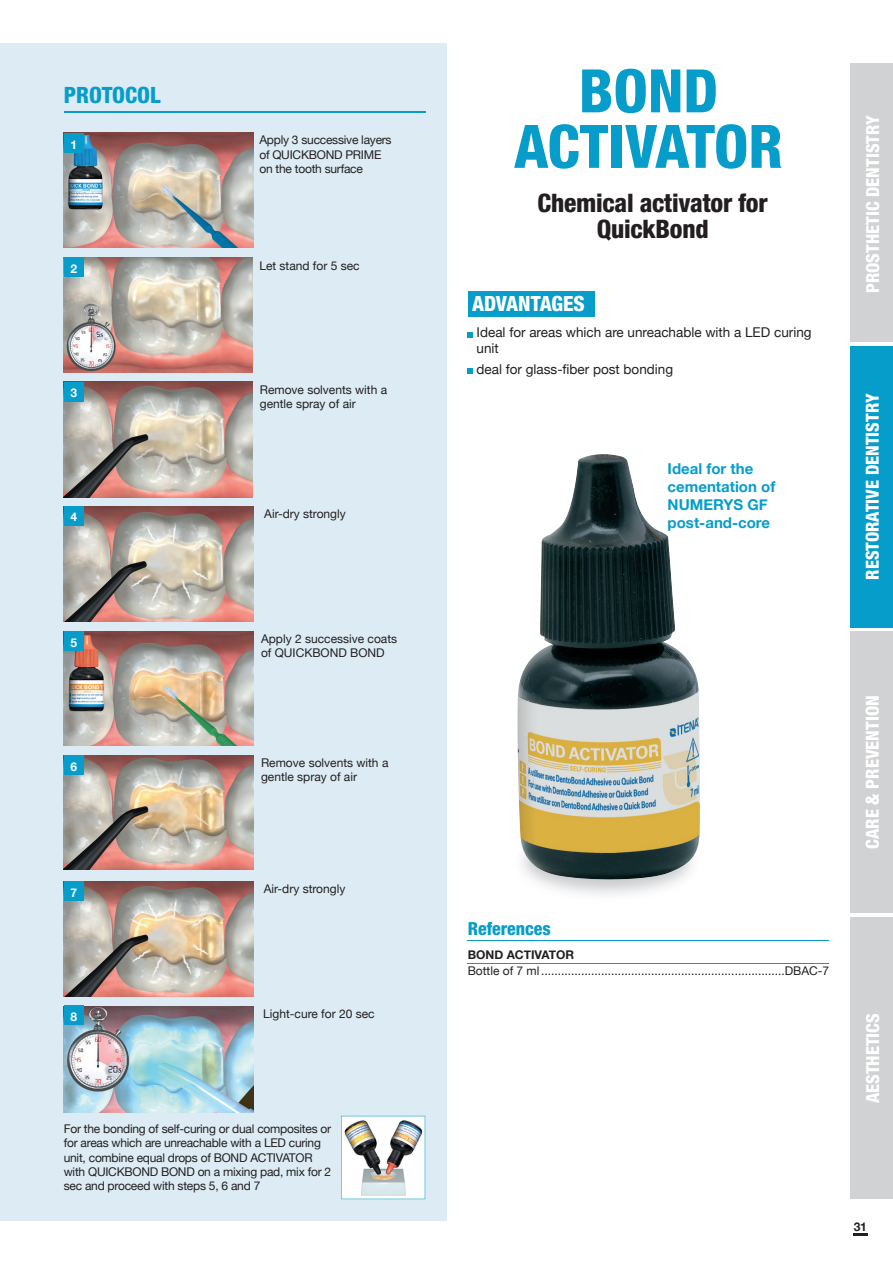
<style>
.page{position:relative;width:893px;height:1263px;background:#fff}
.page>*{position:absolute;margin:0;border:0;box-sizing:border-box;transform-origin:0 0}
.t1{font:800 condensed 60px/55.5px "Helvetica Neue";color:#079dca;text-align:center}
.t2{font:800 condensed 25.5px/25.5px "Helvetica Neue";letter-spacing:-.01em;color:#231f20;text-align:center}
.t3{font:800 condensed 22.5px "Helvetica Neue";color:#079dca}
.t4{font:800 condensed 21px "Helvetica Neue";color:#fff}
.t5{font:800 condensed 18px "Helvetica Neue";color:#fff}
.t6{font:800 condensed 18px "Helvetica Neue";color:#079dca}
.t7{font:700 15px/18px "Helvetica Neue";color:#079dca}
.t8{font:13.5px/16.2px "Helvetica Neue";color:#231f20}
.t9{font:12px/14.2px "Helvetica Neue";color:#231f20}
.t10{font:12px/14.2px "Helvetica Neue";letter-spacing:-.02em;color:#231f20}
.t11{font:700 12px "Helvetica Neue";color:#231f20}
.t12{font:700 12px "Helvetica Neue";color:#fff}
</style>
<div class="page">
<svg style="left:853px;top:1234px;width:14px;height:2px"></svg>
<div style="left:850px;top:64px;width:43px;height:278px;background:#d1d2d4"></div>
<div style="left:850px;top:632px;width:43px;height:281px;background:#d1d2d4"></div>
<div style="left:850px;top:917px;width:43px;height:282px;background:#d1d2d4"></div>
<div style="left:850px;top:346px;width:43px;height:281px;background:#079dca"></div>
<div style="left:0;top:43px;width:446px;height:1177px;background:#dcebf4"></div>
<svg style="left:468px;top:332px;width:5px;height:5px"></svg>
<svg style="left:468px;top:369px;width:5px;height:5px"></svg>
<hr style="left:468px;top:963px;width:361px;height:1px;background:#079dca">
<img style="left:64px;top:133px;width:189px;height:114px">
<img style="left:64px;top:257px;width:189px;height:116px">
<img style="left:64px;top:382px;width:189px;height:115px">
<img style="left:64px;top:506px;width:190px;height:115px">
<img style="left:64px;top:631px;width:190px;height:114px">
<img style="left:64px;top:756px;width:190px;height:114px">
<img style="left:64px;top:881px;width:190px;height:115px">
<img style="left:64px;top:1006px;width:190px;height:106px">
<img style="left:341px;top:1116px;width:84px;height:83px">
<hr style="left:64px;top:112px;width:361px;height:1px;background:#079dca">
<div style="left:64px;top:133px;width:20px;height:19px;background:#079dca"></div>
<div style="left:64px;top:257px;width:20px;height:19px;background:#079dca"></div>
<div style="left:64px;top:382px;width:20px;height:19px;background:#079dca"></div>
<div style="left:64px;top:506px;width:20px;height:19px;background:#079dca"></div>
<div style="left:64px;top:631px;width:20px;height:20px;background:#079dca"></div>
<div style="left:64px;top:755px;width:20px;height:20px;background:#079dca"></div>
<div style="left:64px;top:881px;width:20px;height:19px;background:#079dca"></div>
<div style="left:64px;top:1005px;width:20px;height:19px;background:#079dca"></div>
<div style="left:468px;top:291px;width:126px;height:26px;background:#079dca"></div>
<hr style="left:468px;top:940px;width:361px;height:1px;background:#079dca">
<img style="left:517px;top:454px;width:183px;height:427px">
<h3 class="t3" style="left:64px;top:81px;width:98px">PROTOCOL</h3>
<p class="t12" style="left:70px;top:135px;width:8px">1</p>
<p class="t10" style="left:259px;top:134px;width:134px">Apply 3 successive layers of QUICKBOND PRIME on the tooth surface</p>
<p class="t12" style="left:70px;top:259px;width:8px">2</p>
<p class="t9" style="left:259px;top:259px;width:102px">Let stand for 5 sec</p>
<p class="t12" style="left:70px;top:384px;width:8px">3</p>
<p class="t9" style="left:260px;top:383px;width:129px">Remove solvents with a gentle spray of air</p>
<p class="t12" style="left:70px;top:508px;width:8px">4</p>
<p class="t9" style="left:264px;top:507px;width:83px">Air-dry strongly</p>
<p class="t12" style="left:70px;top:633px;width:8px">5</p>
<p class="t9" style="left:261px;top:632px;width:138px">Apply 2 successive coats of QUICKBOND BOND</p>
<p class="t12" style="left:70px;top:757px;width:8px">6</p>
<p class="t9" style="left:261px;top:756px;width:129px">Remove solvents with a gentle spray of air</p>
<p class="t12" style="left:70px;top:883px;width:8px">7</p>
<p class="t9" style="left:264px;top:882px;width:83px">Air-dry strongly</p>
<p class="t12" style="left:70px;top:1007px;width:8px">8</p>
<p class="t9" style="left:263px;top:1007px;width:113px">Light-cure for 20 sec</p>
<p class="t10" style="left:64px;top:1122px;width:269px">For the bonding of self-curing or dual composites or for areas which are unreachable with a LED curing unit, combine equal drops of BOND ACTIVATOR with QUICKBOND BOND on a mixing pad, mix for 2 sec and proceed with steps 5, 6 and 7</p>
<h1 class="t1" style="left:514px;top:62px;width:270px">BOND<br>ACTIVATOR</h1>
<h2 class="t2" style="left:538px;top:190px;width:232px">Chemical activator for<br>QuickBond</h2>
<h3 class="t4" style="left:472px;top:291px;width:114px">ADVANTAGES</h3>
<p class="t8" style="left:477px;top:325px;width:337px">Ideal for areas which are unreachable with a LED curing unit</p>
<p class="t8" style="left:477px;top:362px;width:198px">deal for glass-fiber post bonding</p>
<p class="t7" style="left:668px;top:460px;width:109px">Ideal for the cementation of<br>NUMERYS GF post-and-core</p>
<h3 class="t5" style="left:861px;top:293px;width:179px;rotate:-90deg">PROSTHETIC DENTISTRY</h3>
<h3 class="t5" style="left:861px;top:579px;width:187px;rotate:-90deg">RESTORATIVE DENTISTRY</h3>
<h3 class="t6" style="left:468px;top:918px;width:85px">References</h3>
<p class="t11" style="left:468px;top:945px;width:108px">BOND ACTIVATOR</p>
<p class="t9" style="left:468px;top:964px;width:363px">Bottle of 7 ml .........................................................................DBAC-7</p>
<h3 class="t5" style="left:861px;top:849px;width:155px;rotate:-90deg">CARE &amp; PREVENTION</h3>
<h3 class="t5" style="left:862px;top:1103px;width:91px;rotate:-90deg">AESTHETICS</h3>
<p class="t11" style="left:854px;top:1217px;width:15px">31</p>
</div>
